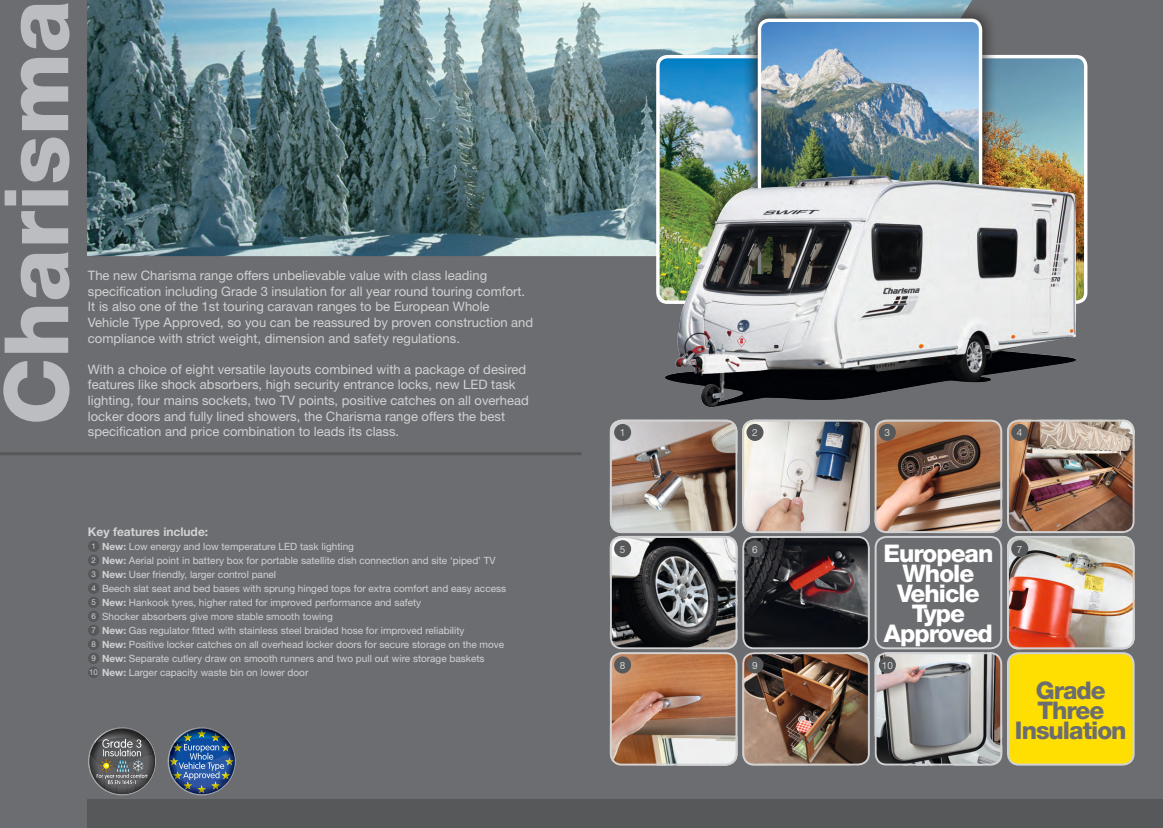
<style>
.page{position:relative;width:1163px;height:828px;background:#fff}
.page>*{position:absolute;margin:0;border:0;box-sizing:border-box;transform-origin:0 0}
.t1{font:800 89px "Helvetica Neue";color:#bcbdc0}
.t2{font:800 24.3px/20px "Helvetica Neue";letter-spacing:-.04em;color:#fff;text-align:center}
.t3{font:800 24.3px/20px "Helvetica Neue";letter-spacing:-.04em;color:#6c6d70;text-align:center}
.t4{font:13px/15.6px "Helvetica Neue";color:#d1d2d4}
.t5{font:700 12px "Helvetica Neue";color:#d1d2d4}
.t6{font:10px "Helvetica Neue";color:#d1d2d4}
.t7{font:8px "Helvetica Neue";color:#d1d2d4}
.s1{font-weight:700}
</style>
<div class="page">
<div style="left:0;top:0;width:1162px;height:828px;background:#6c6d70"></div>
<div style="left:88px;top:540px;width:11px;height:12px;background:#57585a;border-radius:50%"></div>
<div style="left:88px;top:554px;width:11px;height:12px;background:#57585a;border-radius:50%"></div>
<div style="left:88px;top:568px;width:11px;height:12px;background:#57585a;border-radius:50%"></div>
<div style="left:88px;top:582px;width:11px;height:12px;background:#57585a;border-radius:50%"></div>
<div style="left:88px;top:596px;width:11px;height:12px;background:#57585a;border-radius:50%"></div>
<div style="left:88px;top:610px;width:11px;height:12px;background:#57585a;border-radius:50%"></div>
<div style="left:88px;top:624px;width:11px;height:12px;background:#57585a;border-radius:50%"></div>
<div style="left:88px;top:638px;width:11px;height:12px;background:#57585a;border-radius:50%"></div>
<div style="left:88px;top:652px;width:11px;height:12px;background:#57585a;border-radius:50%"></div>
<div style="left:88px;top:666px;width:11px;height:12px;background:#57585a;border-radius:50%"></div>
<img style="left:87px;top:0;width:885px;height:256px">
<img style="left:996px;top:59px;width:87px;height:110px">
<div style="left:898px;top:55px;width:189px;height:249px;border:3px solid #fff;border-radius:10px"></div>
<img style="left:657px;top:57px;width:83px;height:112px">
<div style="left:740px;top:2px;width:256px;height:352px;background:#231f20;opacity:.75"></div>
<img style="left:759px;top:20px;width:221px;height:149px">
<div style="left:757px;top:19px;width:225px;height:321px;border:3px solid #fff;border-radius:10px"></div>
<hr style="left:0;top:452px;width:581px;height:3px;background:#57585a">
<div style="left:88px;top:799px;width:1074px;height:29px;background:#57585a"></div>
<img style="left:642px;top:169px;width:441px;height:238px">
<img style="left:745px;top:536px;width:124px;height:113px">
<div style="left:742px;top:536px;width:127px;height:113px;border:2px solid #d1d2d4;border-radius:11px"></div>
<img style="left:742px;top:420px;width:127px;height:113px">
<div style="left:742px;top:420px;width:127px;height:113px;border:2px solid #d1d2d4;border-radius:11px"></div>
<img style="left:1009px;top:536px;width:125px;height:113px">
<div style="left:1006px;top:536px;width:128px;height:113px;border:2px solid #d1d2d4;border-radius:11px"></div>
<img style="left:1009px;top:420px;width:125px;height:113px">
<div style="left:1006px;top:420px;width:128px;height:113px;border:2px solid #d1d2d4;border-radius:11px"></div>
<img style="left:612px;top:536px;width:125px;height:113px">
<div style="left:609px;top:536px;width:128px;height:113px;border:2px solid #d1d2d4;border-radius:11px"></div>
<img style="left:612px;top:420px;width:125px;height:113px">
<div style="left:609px;top:420px;width:128px;height:113px;border:2px solid #d1d2d4;border-radius:11px"></div>
<img style="left:877px;top:652px;width:125px;height:113px">
<div style="left:874px;top:652px;width:128px;height:113px;border:2px solid #d1d2d4;border-radius:11px"></div>
<img style="left:612px;top:652px;width:125px;height:113px">
<div style="left:609px;top:652px;width:128px;height:113px;border:2px solid #d1d2d4;border-radius:11px"></div>
<img style="left:742px;top:652px;width:127px;height:113px">
<div style="left:742px;top:652px;width:127px;height:113px;border:2px solid #d1d2d4;border-radius:11px"></div>
<div style="left:874px;top:536px;width:128px;height:113px;border:2px solid #d1d2d4;border-radius:11px"></div>
<img style="left:877px;top:420px;width:125px;height:113px">
<div style="left:874px;top:420px;width:128px;height:113px;border:2px solid #d1d2d4;border-radius:11px"></div>
<div style="left:1007px;top:653px;width:126px;height:111px;background:#ffdf01;border-radius:11px"></div>
<div style="left:1006px;top:652px;width:128px;height:113px;border:2px solid #d1d2d4;border-radius:11px"></div>
<div style="left:614px;top:656px;width:17px;height:17px;background:#57585a;border-radius:50%"></div>
<div style="left:746px;top:656px;width:17px;height:17px;background:#57585a;border-radius:50%"></div>
<div style="left:878px;top:656px;width:17px;height:17px;background:#57585a;border-radius:50%"></div>
<div style="left:746px;top:540px;width:17px;height:17px;background:#57585a;border-radius:50%"></div>
<div style="left:746px;top:424px;width:17px;height:17px;background:#57585a;border-radius:50%"></div>
<div style="left:1011px;top:540px;width:17px;height:17px;background:#57585a;border-radius:50%"></div>
<div style="left:1011px;top:424px;width:17px;height:17px;background:#57585a;border-radius:50%"></div>
<div style="left:614px;top:540px;width:17px;height:17px;background:#57585a;border-radius:50%"></div>
<div style="left:614px;top:424px;width:17px;height:17px;background:#57585a;border-radius:50%"></div>
<svg style="left:89px;top:727px;width:66px;height:67px"></svg>
<img style="left:169px;top:727px;width:66px;height:67px">
<div style="left:878px;top:424px;width:17px;height:17px;background:#57585a;border-radius:50%"></div>
<p class="t1" style="left:-16px;top:425px;width:427px;rotate:-90deg">Charisma</p>
<p class="t4" style="left:88px;top:268px;width:439px">The new Charisma range offers unbelievable value with class leading specification including Grade 3 insulation for all year round touring comfort.</p>
<p class="t4" style="left:88px;top:299px;width:447px">It is also one of the 1st touring caravan ranges to be European Whole<br>Vehicle Type Approved, so you can be reassured by proven construction and compliance with strict weight, dimension and safety regulations.</p>
<p class="t4" style="left:88px;top:361px;width:442px">With a choice of eight versatile layouts combined with a package of desired features like shock absorbers, high security entrance locks, new LED task lighting, four mains sockets, two TV points, positive catches on all overhead locker doors and fully lined showers, the Charisma range offers the best specification and price combination to leads its class.</p>
<p class="t5" style="left:88px;top:524px;width:122px">Key features include:</p>
<p class="t7" style="left:91px;top:541px;width:6px">1</p>
<p class="t6" style="left:102px;top:540px;width:253px"><span class="s1">New:</span> Low energy and low temperature LED task lighting</p>
<p class="t7" style="left:91px;top:555px;width:6px">2</p>
<p class="t6" style="left:102px;top:554px;width:395px"><span class="s1">New:</span> Aerial point in battery box for portable satellite dish connection and site ‘piped’ TV</p>
<p class="t7" style="left:91px;top:569px;width:6px">3</p>
<p class="t6" style="left:102px;top:568px;width:175px"><span class="s1">New:</span> User friendly, larger control panel</p>
<p class="t7" style="left:91px;top:583px;width:6px">4</p>
<p class="t6" style="left:102px;top:582px;width:405px">Beech slat seat and bed bases with sprung hinged tops for extra comfort and easy access</p>
<p class="t7" style="left:91px;top:597px;width:6px">5</p>
<p class="t6" style="left:102px;top:596px;width:320px"><span class="s1">New:</span> Hankook tyres, higher rated for improved performance and safety</p>
<p class="t7" style="left:91px;top:611px;width:6px">6</p>
<p class="t6" style="left:102px;top:610px;width:232px">Shocker absorbers give more stable smooth towing</p>
<p class="t7" style="left:91px;top:625px;width:6px">7</p>
<p class="t6" style="left:102px;top:624px;width:364px"><span class="s1">New:</span> Gas regulator fitted with stainless steel braided hose for improved reliability</p>
<p class="t7" style="left:91px;top:639px;width:6px">8</p>
<p class="t6" style="left:102px;top:638px;width:403px"><span class="s1">New:</span> Positive locker catches on all overhead locker doors for secure storage on the move</p>
<p class="t7" style="left:91px;top:653px;width:6px">9</p>
<p class="t6" style="left:102px;top:652px;width:384px"><span class="s1">New:</span> Separate cutlery draw on smooth runners and two pull out wire storage baskets</p>
<p class="t7" style="left:89px;top:667px;width:10px">10</p>
<p class="t6" style="left:102px;top:666px;width:208px"><span class="s1">New:</span> Larger capacity waste bin on lower door</p>
<p class="t6" style="left:619px;top:427px;width:7px">1</p>
<p class="t6" style="left:884px;top:427px;width:7px">3</p>
<p class="t6" style="left:752px;top:427px;width:7px">2</p>
<p class="t6" style="left:1016px;top:427px;width:7px">4</p>
<p class="t6" style="left:619px;top:543px;width:7px">5</p>
<p class="t6" style="left:752px;top:543px;width:7px">6</p>
<p class="t2" style="left:883px;top:543px;width:111px">European<br>Whole<br>Vehicle<br>Type<br>Approved</p>
<p class="t6" style="left:1016px;top:543px;width:7px">7</p>
<p class="t6" style="left:619px;top:659px;width:7px">8</p>
<p class="t6" style="left:752px;top:659px;width:7px">9</p>
<p class="t6" style="left:881px;top:659px;width:13px">10</p>
<p class="t3" style="left:1014px;top:680px;width:113px">Grade<br>Three<br>Insulation</p>
</div>
